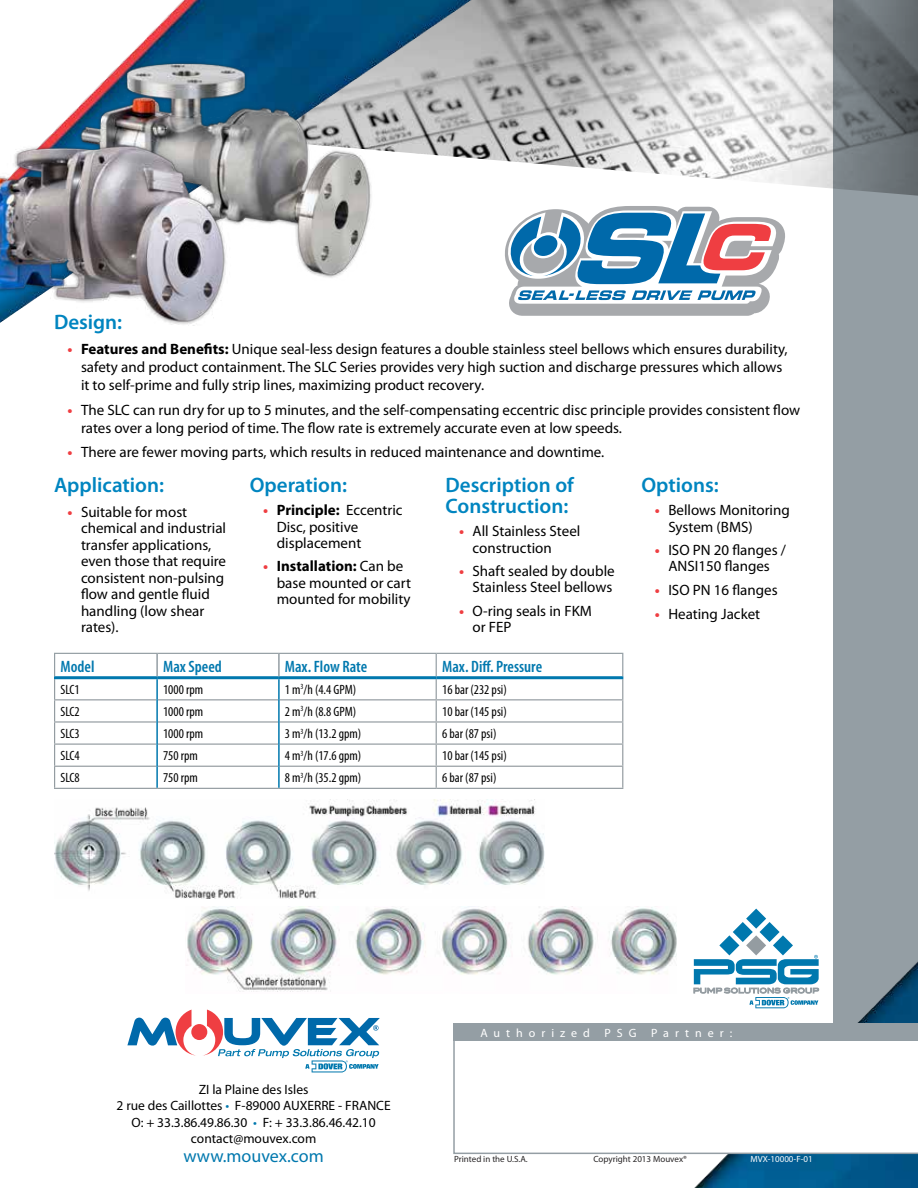
<style>
.page{position:relative;width:918px;height:1188px;background:#fff}
.page>*{position:absolute;margin:0;border:0;box-sizing:border-box;transform-origin:0 0}
.t1{font:600 21px/21px "Myriad Pro";color:#0085c0}
.t2{font:18px "Myriad Pro";color:#0078ae}
.t3{font:600 condensed 16.5px "Myriad Pro";color:#0078ae}
.t4{font:15px/16.5px "Myriad Pro";color:#000}
.t5{font:condensed 13.5px "Myriad Pro";color:#000}
.t6{font:13.5px/16.5px "Myriad Pro";color:#000;text-align:center}
.t7{font:12px "Myriad Pro";letter-spacing:.5em;color:#fff}
.t8{font:9px "Myriad Pro";color:#272425}
.t9{font:9px "Myriad Pro";color:#fff}
.s1{font-weight:700;color:#ef3e42}
.s2{font-weight:700}
.s3{color:#0078ae}
</style>
<div class="page">
<img style="left:54px;top:799px;width:491px;height:99px">
<img style="left:186px;top:907px;width:490px;height:85px">
<img style="left:472px;top:0;width:361px;height:189px">
<img style="left:146px;top:0;width:326px;height:158px">
<svg style="left:833px;top:0;width:85px;height:961px;background:#8b949a"></svg>
<img style="left:694px;top:961px;width:224px;height:227px">
<svg style="left:694px;top:909px;width:125px;height:99px"></svg>
<svg style="left:127px;top:1010px;width:253px;height:62px"></svg>
<svg style="left:453px;top:1041px;width:465px;height:113px"></svg>
<div style="left:453px;top:1023px;width:465px;height:18px;background:#949ea4"></div>
<svg style="left:505px;top:206px;width:280px;height:110px"></svg>
<img style="left:46px;top:39px;width:354px;height:239px">
<hr style="left:54px;top:788px;width:103px;height:1px;background:#949ca1">
<hr style="left:157px;top:788px;width:122px;height:1px;background:#949ca1">
<hr style="left:279px;top:788px;width:157px;height:1px;background:#949ca1">
<hr style="left:436px;top:788px;width:187px;height:1px;background:#949ca1">
<svg style="left:54px;top:653px;width:569px;height:135px"></svg>
<hr style="left:156px;top:654px;width:2px;height:22px;background:#949ea4">
<hr style="left:278px;top:654px;width:2px;height:22px;background:#949ea4">
<img style="left:0;top:139px;width:239px;height:186px">
<h1 class="t1" style="left:54px;top:312px;width:70px">Design:</h1>
<p class="t4" style="left:81px;top:340px;width:708px;line-height:18px;text-indent:-14px"><span class="s1">•</span> <span class="s2">Features and Benefits:</span> Unique seal-less design features a double stainless steel bellows which ensures durability, safety and product containment. The SLC Series provides very high suction and discharge pressures which allows it to self-prime and fully strip lines, maximizing product recovery.</p>
<p class="t4" style="left:81px;top:401px;width:721px;line-height:18px;text-indent:-14px"><span class="s1">•</span> The SLC can run dry for up to 5 minutes, and the self-compensating eccentric disc principle provides consistent flow rates over a long period of time. The flow rate is extremely accurate even at low speeds.</p>
<p class="t4" style="left:68px;top:444px;width:538px"><span class="s1">•</span> There are fewer moving parts, which results in reduced maintenance and downtime.</p>
<h1 class="t1" style="left:54px;top:475px;width:112px">Application:</h1>
<p class="t4" style="left:81px;top:504px;width:147px;text-indent:-14px"><span class="s1">•</span> Suitable for most chemical and industrial transfer applications, even those that require consistent non-pulsing flow and gentle fluid handling (low shear rates).</p>
<h1 class="t1" style="left:250px;top:475px;width:99px">Operation:</h1>
<p class="t4" style="left:277px;top:502px;width:127px;text-indent:-14px"><span class="s1">•</span> <span class="s2">Principle:</span> Eccentric<br>Disc, positive displacement</p>
<p class="t4" style="left:277px;top:558px;width:136px;text-indent:-14px"><span class="s1">•</span> <span class="s2">Installation:</span> Can be base mounted or cart mounted for mobility</p>
<h1 class="t1" style="left:446px;top:475px;width:130px">Description of<br>Construction:</h1>
<p class="t4" style="left:473px;top:523px;width:109px;text-indent:-14px"><span class="s1">•</span> All Stainless Steel construction</p>
<p class="t4" style="left:459px;top:563px;width:157px;text-align:right"><span class="s1">•</span> Shaft sealed by double<br>Stainless Steel bellows</p>
<p class="t4" style="left:473px;top:603px;width:121px;text-indent:-14px"><span class="s1">•</span> O-ring seals in FKM or FEP</p>
<p class="t3" style="left:61px;top:657px;width:35px">Model</p>
<p class="t3" style="left:163px;top:657px;width:60px">Max Speed</p>
<p class="t3" style="left:285px;top:657px;width:84px">Max. Flow Rate</p>
<p class="t3" style="left:442px;top:657px;width:101px">Max. Diff. Pressure</p>
<p class="t5" style="left:61px;top:682px;width:21px">SLC1</p>
<p class="t5" style="left:163px;top:682px;width:42px">1000 rpm</p>
<p class="t5" style="left:285px;top:682px;width:73px">1 m<sup>3</sup>/h (4.4 GPM)</p>
<p class="t5" style="left:442px;top:682px;width:66px">16 bar (232 psi)</p>
<p class="t5" style="left:61px;top:704px;width:21px">SLC2</p>
<p class="t5" style="left:163px;top:704px;width:42px">1000 rpm</p>
<p class="t5" style="left:285px;top:704px;width:73px">2 m<sup>3</sup>/h (8.8 GPM)</p>
<p class="t5" style="left:442px;top:704px;width:66px">10 bar (145 psi)</p>
<p class="t5" style="left:61px;top:726px;width:21px">SLC3</p>
<p class="t5" style="left:163px;top:726px;width:42px">1000 rpm</p>
<p class="t5" style="left:285px;top:726px;width:78px">3 m<sup>3</sup>/h (13.2 gpm)</p>
<p class="t5" style="left:442px;top:726px;width:56px">6 bar (87 psi)</p>
<p class="t5" style="left:61px;top:748px;width:21px">SLC4</p>
<p class="t5" style="left:163px;top:748px;width:36px">750 rpm</p>
<p class="t5" style="left:285px;top:748px;width:78px">4 m<sup>3</sup>/h (17.6 gpm)</p>
<p class="t5" style="left:442px;top:748px;width:66px">10 bar (145 psi)</p>
<p class="t5" style="left:61px;top:771px;width:21px">SLC8</p>
<p class="t5" style="left:163px;top:771px;width:36px">750 rpm</p>
<p class="t5" style="left:285px;top:771px;width:78px">8 m<sup>3</sup>/h (35.2 gpm)</p>
<p class="t5" style="left:442px;top:771px;width:56px">6 bar (87 psi)</p>
<h1 class="t1" style="left:641px;top:475px;width:79px">Options:</h1>
<p class="t4" style="left:668px;top:502px;width:123px;text-indent:-14px"><span class="s1">•</span> Bellows Monitoring<br>System (BMS)</p>
<p class="t4" style="left:655px;top:542px;width:133px;text-align:center"><span class="s1">•</span> ISO PN 20 flanges /<br>ANSI150 flanges</p>
<p class="t4" style="left:655px;top:582px;width:124px"><span class="s1">•</span> ISO PN 16 flanges</p>
<p class="t4" style="left:655px;top:606px;width:107px"><span class="s1">•</span> Heating Jacket</p>
<p class="t6" style="left:117px;top:1081px;width:276px">ZI la Plaine des Isles<br>2 rue des Caillottes <span class="s3">•</span> F-89000 AUXERRE - FRANCE O: + 33.3.86.49.86.30 <span class="s3">•</span> F: + 33.3.86.46.42.10 contact@mouvex.com</p>
<p class="t2" style="left:183px;top:1146px;width:142px">www.mouvex.com</p>
<p class="t7" style="left:480px;top:1026px;width:254px">Authorized PSG Partner:</p>
<p class="t8" style="left:454px;top:1155px;width:75px">Printed in the U.S.A.</p>
<p class="t8" style="left:593px;top:1155px;width:95px">Copyright 2013 Mouvex®</p>
<p class="t9" style="left:751px;top:1155px;width:64px">MVX-10000-F-01</p>
</div>
